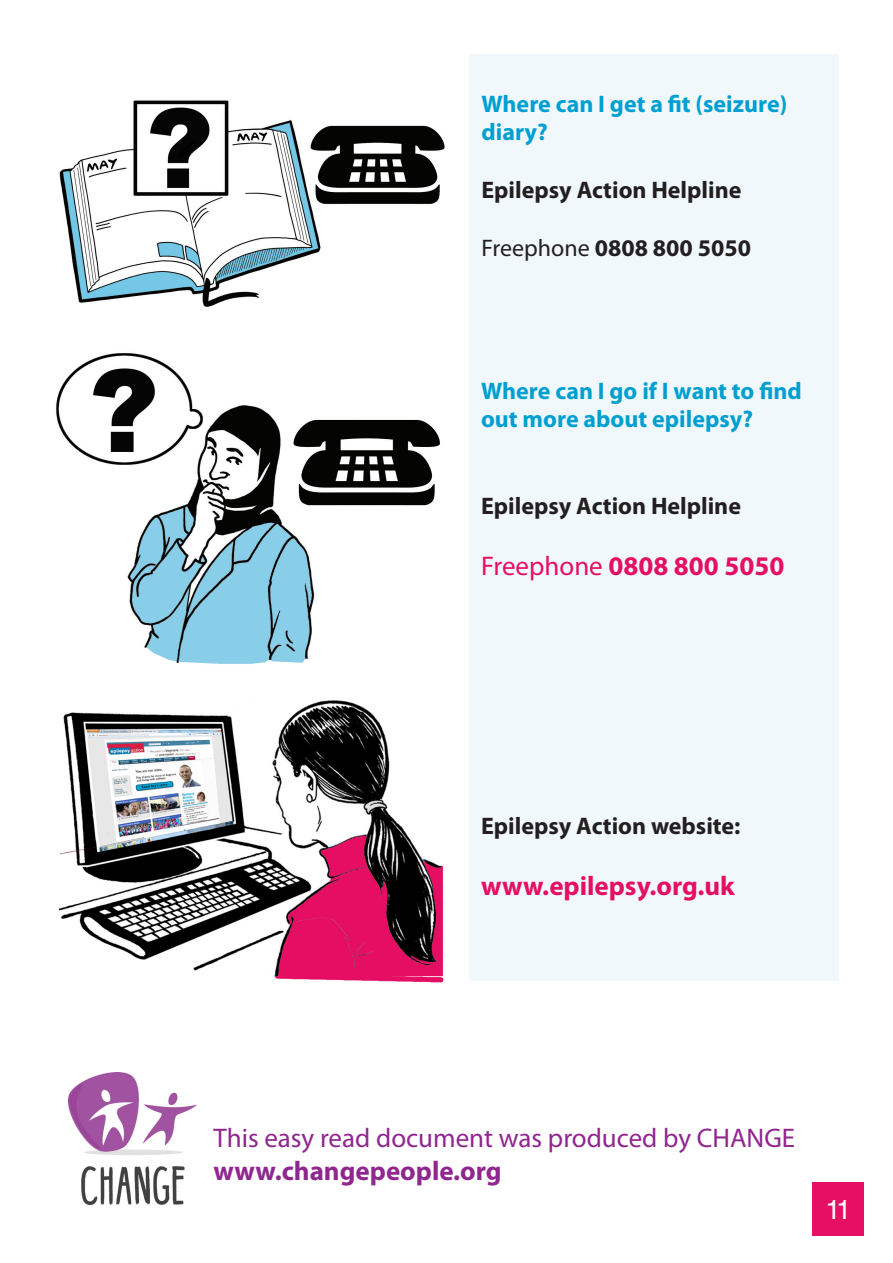
<style>
.page{position:relative;width:893px;height:1263px;background:#fff}
.page>*{position:absolute;margin:0;border:0;box-sizing:border-box;transform-origin:0 0}
.t1{font:700 27px "Myriad Pro";color:#e50f63}
.t2{font:27px "Myriad Pro";color:#90268f}
.t3{font:700 27px "Myriad Pro";color:#90268f}
.t4{font:27px "Helvetica LT Std";color:#fff}
.t5{font:700 24px "Myriad Pro";color:#231f20}
.t6{font:700 24px/28.8px "Myriad Pro";color:#009fd1}
.s1{font-weight:400}
</style>
<div class="page">
<div style="left:813px;top:1182px;width:51px;height:53px;background:#e50f63"></div>
<div style="left:470px;top:54px;width:369px;height:926px;background:#f0f8fc"></div>
<img style="left:59px;top:100px;width:386px;height:207px">
<img style="left:56px;top:353px;width:384px;height:311px">
<img style="left:58px;top:700px;width:386px;height:283px">
<img style="left:69px;top:1073px;width:127px;height:132px">
<p class="t6" style="left:481px;top:88px;width:307px">Where can I get a fit (seizure)</p>
<p class="t6" style="left:481px;top:117px;width:68px">diary?</p>
<p class="t5" style="left:481px;top:174px;width:261px">Epilepsy Action Helpline</p>
<p class="t5" style="left:481px;top:232px;width:271px"><span class="s1">Freephone</span> 0808 800 5050</p>
<p class="t6" style="left:481px;top:375px;width:322px">Where can I go if I want to find out more about epilepsy?</p>
<p class="t5" style="left:481px;top:490px;width:261px">Epilepsy Action Helpline</p>
<p class="t1" style="left:481px;top:548px;width:305px"><span class="s1">Freephone</span> 0808 800 5050</p>
<p class="t5" style="left:481px;top:810px;width:261px">Epilepsy Action website:</p>
<p class="t1" style="left:481px;top:869px;width:255px">www.epilepsy.org.uk</p>
<p class="t2" style="left:213px;top:1121px;width:583px">This easy read document was produced by CHANGE</p>
<p class="t3" style="left:213px;top:1153px;width:290px">www.changepeople.org</p>
<p class="t4" style="left:826px;top:1193px;width:27px">11</p>
</div>
